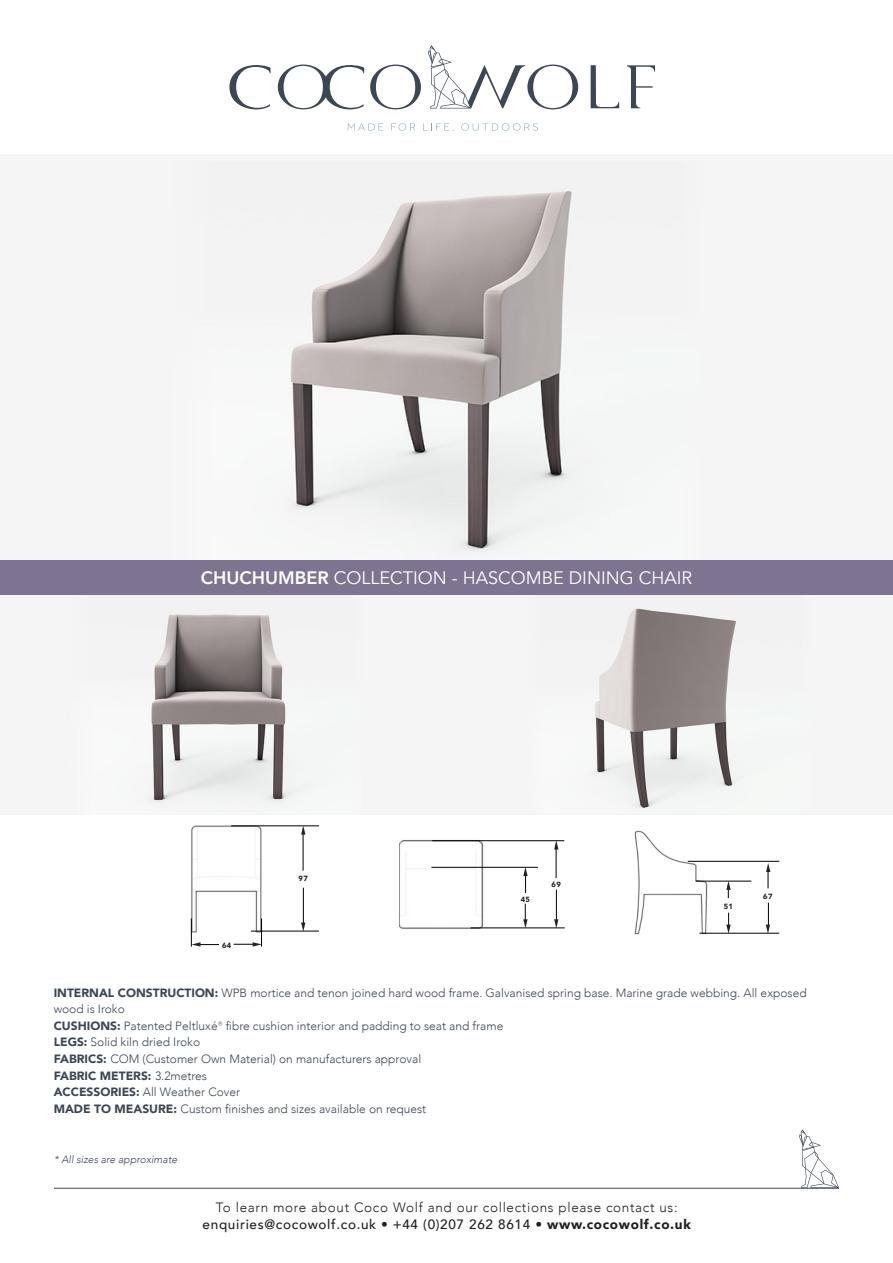
<style>
.page{position:relative;width:893px;height:1263px;background:#fff}
.page>*{position:absolute;margin:0;border:0;box-sizing:border-box;transform-origin:0 0}
.t1{font:18px "Avenir";color:#fff}
.t2{font:300 13.5px/16.2px "Avenir";letter-spacing:.05em;color:#231f20;text-align:center}
.t3{font:300 12px/16.5px "Avenir";color:#3d4654}
.t4{font:900 12px "Avenir";color:#3d4654}
.t5{font:900 11.25px "Avenir";color:#000}
.t6{font:italic 300 10.5px "Avenir";color:#3d4654}
.t7{font:900 9.6px "Avenir";color:#000}
.t8{font:900 7.5px "Avenir";letter-spacing:.05em;color:#231f20}
.s1{font-weight:800}
.s2{font-weight:900}
.s3{font-family:"Gotham"}
.s4{font-weight:300}
.s5{font-weight:500}
</style>
<div class="page">
<hr style="left:54px;top:1188px;width:785px;height:1px;background:#3d4654">
<svg style="left:799px;top:1130px;width:40px;height:58px"></svg>
<div style="left:0;top:154px;width:893px;height:660px;background:#f5f5f5"></div>
<svg style="left:370px;top:65px;width:51px;height:44px"></svg>
<svg style="left:591px;top:65px;width:28px;height:43px"></svg>
<svg style="left:627px;top:65px;width:28px;height:43px"></svg>
<svg style="left:229px;top:65px;width:42px;height:44px"></svg>
<svg style="left:278px;top:65px;width:86px;height:44px"></svg>
<svg style="left:348px;top:123px;width:35px;height:8px"></svg>
<svg style="left:391px;top:123px;width:24px;height:8px"></svg>
<svg style="left:423px;top:123px;width:31px;height:8px"></svg>
<svg style="left:461px;top:123px;width:77px;height:8px"></svg>
<svg style="left:428px;top:45px;width:150px;height:64px"></svg>
<img style="left:291px;top:190px;width:281px;height:360px">
<img style="left:151px;top:608px;width:585px;height:200px">
<div style="left:0;top:560px;width:893px;height:34px;background:#7f7392"></div>
<img style="left:190px;top:825px;width:80px;height:108px">
<img style="left:400px;top:840px;width:87px;height:89px">
<img style="left:634px;top:830px;width:80px;height:105px">
<svg style="left:191px;top:918px;width:28px;height:28px"></svg>
<svg style="left:234px;top:918px;width:28px;height:28px"></svg>
<hr style="left:251px;top:931px;width:68px;height:1px;background:#000">
<hr style="left:303px;top:829px;width:1px;height:42px;background:#000">
<hr style="left:303px;top:888px;width:1px;height:36px;background:#000">
<svg style="left:301px;top:922px;width:4px;height:9px"></svg>
<hr style="left:231px;top:825px;width:88px;height:1px;background:#000">
<svg style="left:301px;top:825px;width:4px;height:10px"></svg>
<hr style="left:470px;top:928px;width:95px;height:1px;background:#000">
<hr style="left:556px;top:844px;width:1px;height:34px;background:#000">
<hr style="left:556px;top:890px;width:1px;height:31px;background:#000">
<svg style="left:554px;top:919px;width:4px;height:9px"></svg>
<hr style="left:432px;top:840px;width:132px;height:1px;background:#000">
<svg style="left:554px;top:840px;width:4px;height:9px"></svg>
<svg style="left:523px;top:904px;width:5px;height:24px"></svg>
<hr style="left:431px;top:867px;width:107px;height:1px;background:#000">
<svg style="left:523px;top:867px;width:5px;height:26px"></svg>
<svg style="left:726px;top:913px;width:5px;height:20px"></svg>
<svg style="left:726px;top:882px;width:5px;height:16px"></svg>
<hr style="left:699px;top:933px;width:80px;height:1px;background:#000">
<hr style="left:696px;top:881px;width:55px;height:1px;background:#000">
<svg style="left:766px;top:902px;width:4px;height:32px"></svg>
<svg style="left:766px;top:863px;width:4px;height:25px"></svg>
<hr style="left:688px;top:861px;width:91px;height:1px;background:#000">
<p class="t1" style="left:201px;top:567px;width:493px"><span class="s1">CHUCHUMBER</span> COLLECTION - HASCOMBE DINING CHAIR</p>
<p class="t5" style="left:216px;top:935px;width:21px">635</p>
<p class="t8" style="left:222px;top:938px;width:11px">64</p>
<p class="t8" style="left:299px;top:872px;width:11px">97</p>
<p class="t8" style="left:521px;top:892px;width:11px">45</p>
<p class="t8" style="left:552px;top:878px;width:11px">69</p>
<p class="t8" style="left:724px;top:900px;width:11px">51</p>
<p class="t7" style="left:715px;top:900px;width:19px">485</p>
<p class="t8" style="left:763px;top:890px;width:11px">67</p>
<p class="t3" style="left:54px;top:984px;width:754px"><span class="s2">INTERNAL CONSTRUCTION:</span> WPB mortice and tenon joined hard wood frame. Galvanised spring base. Marine grade webbing. All exposed wood is Iroko</p>
<p class="t3" style="left:54px;top:1017px;width:451px"><span class="s2">CUSHIONS:</span> Patented Peltluxé<span class="s3">®</span> fibre cushion interior and padding to seat and frame</p>
<p class="t3" style="left:54px;top:1034px;width:148px"><span class="s2">LEGS:</span> Solid kiln dried Iroko</p>
<p class="t3" style="left:54px;top:1050px;width:369px"><span class="s2">FABRICS:</span> COM (Customer Own Material) on manufacturers approval</p>
<p class="t4" style="left:54px;top:1065px;width:155px">FABRIC METERS: <span class="s4">3.2metres</span></p>
<p class="t3" style="left:54px;top:1083px;width:188px"><span class="s2">ACCESSORIES:</span> All Weather Cover</p>
<p class="t3" style="left:54px;top:1100px;width:374px"><span class="s2">MADE TO MEASURE:</span> Custom finishes and sizes available on request</p>
<p class="t6" style="left:54px;top:1153px;width:125px">* All sizes are approximate</p>
<p class="t2" style="left:203px;top:1199px;width:490px">To learn more about Coco Wolf and our collections please contact us: <span class="s5">enquiries@cocowolf.co.uk</span> • <span class="s5">+44 (0)207 262 8614 •</span> <span class="s2">www.cocowolf.co.uk</span></p>
</div>
